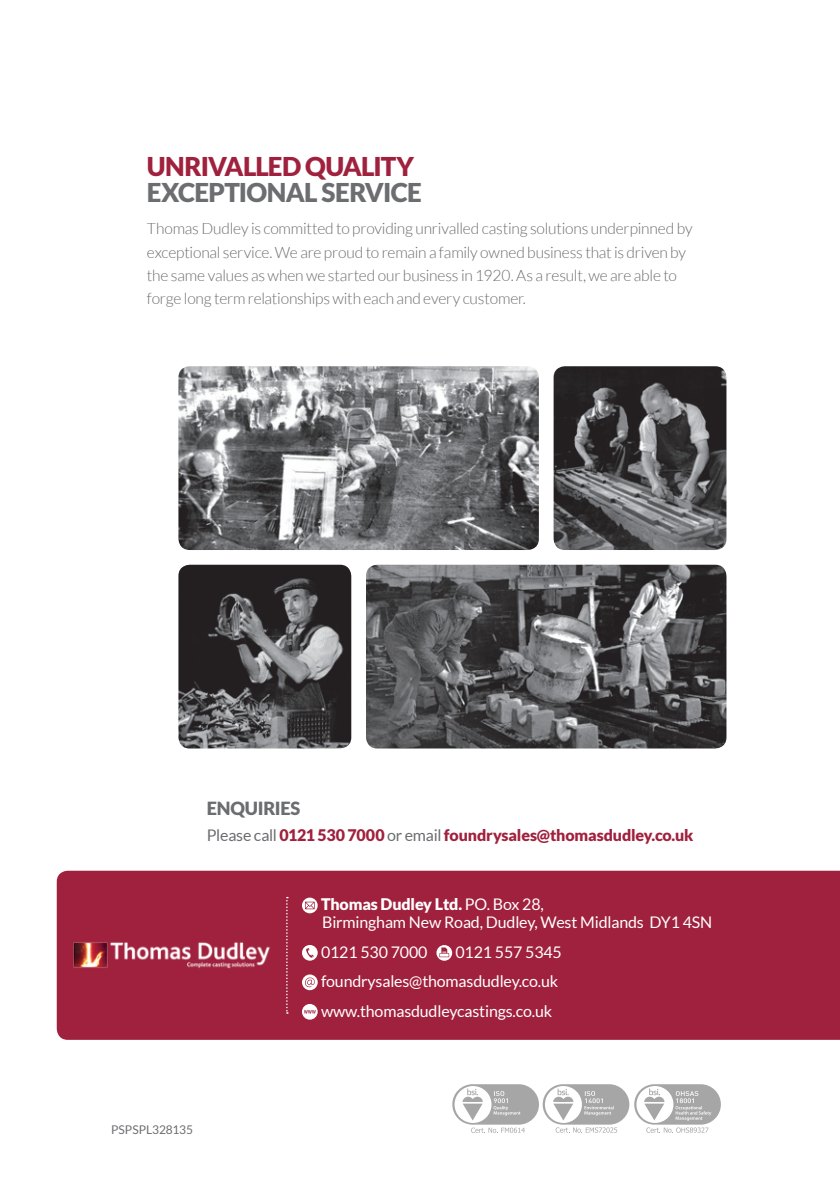
<style>
.page{position:relative;width:840px;height:1191px;background:#fff}
.page>*{position:absolute;margin:0;border:0;box-sizing:border-box;transform-origin:0 0}
.t1{font:900 26px "Lato";letter-spacing:-.025em;color:#6c6d70}
.t2{font:900 26px "Lato";letter-spacing:-.035em;color:#a0213d}
.t3{font:900 18.2px "Lato";letter-spacing:-.01em;color:#6c6d70}
.t4{font:16px/29.4px "Lato";letter-spacing:-.01em;color:#fff}
.t5{font:900 16px "Lato";letter-spacing:-.01em;color:#a0213d}
.t6{font:300 15.6px/23.4px "Lato";letter-spacing:-.015em;color:#6c6d70}
.t7{font:12px "Lato";letter-spacing:-.005em;color:#6c6d70}
.s1{font-weight:400;color:#6c6d70}
.s2{font-weight:900}
</style>
<div class="page">
<div style="left:57px;top:870px;width:782px;height:169px;background:#a0213d"></div>
<img style="left:178px;top:366px;width:360px;height:184px">
<img style="left:366px;top:565px;width:360px;height:183px">
<img style="left:553px;top:366px;width:173px;height:184px">
<img style="left:178px;top:565px;width:173px;height:183px">
<svg style="left:452px;top:1084px;width:268px;height:48px"></svg>
<svg style="left:286px;top:897px;width:2px;height:116px"></svg>
<img style="left:74px;top:937px;width:198px;height:36px">
<svg style="left:302px;top:897px;width:15px;height:16px"></svg>
<svg style="left:305px;top:901px;width:9px;height:8px"></svg>
<div style="left:302px;top:945px;width:15px;height:15px;background:#fff;border-radius:50%"></div>
<svg style="left:306px;top:948px;width:8px;height:9px"></svg>
<svg style="left:436px;top:945px;width:16px;height:15px"></svg>
<svg style="left:439px;top:947px;width:10px;height:10px"></svg>
<svg style="left:302px;top:974px;width:15px;height:16px"></svg>
<svg style="left:305px;top:977px;width:9px;height:10px"></svg>
<div style="left:302px;top:1004px;width:15px;height:15px;background:#fff;border-radius:50%"></div>
<svg style="left:304px;top:1010px;width:11px;height:3px"></svg>
<h1 class="t2" style="left:147px;top:151px;width:268px">UNRIVALLED QUALITY</h1>
<h1 class="t1" style="left:147px;top:177px;width:276px">EXCEPTIONAL SERVICE</h1>
<p class="t6" style="left:147px;top:217px;width:547px">Thomas Dudley is committed to providing unrivalled casting solutions underpinned by exceptional service. We are proud to remain a family owned business that is driven by the same values as when we started our business in 1920. As a result, we are able to forge long term relationships with each and every customer.</p>
<p class="t3" style="left:207px;top:797px;width:95px">ENQUIRIES</p>
<p class="t5" style="left:207px;top:825px;width:488px"><span class="s1">Please call</span> 0121 530 7000 <span class="s1">or email</span> foundrysales@thomasdudley.co.uk</p>
<p class="t7" style="left:111px;top:1123px;width:84px">PSPSPL328135</p>
<p class="t4" style="left:321px;top:895px;width:392px;line-height:18px"><span class="s2">Thomas Dudley Ltd.</span> PO. Box 28,<br>Birmingham New Road, Dudley, West Midlands DY1 4SN</p>
<p class="t4" style="left:321px;top:937px;width:108px">0121 530 7000</p>
<p class="t4" style="left:321px;top:937px;width:242px;text-indent:134px">0121 557 5345 foundrysales@thomasdudley.co.uk www.thomasdudleycastings.co.uk</p>
</div>
